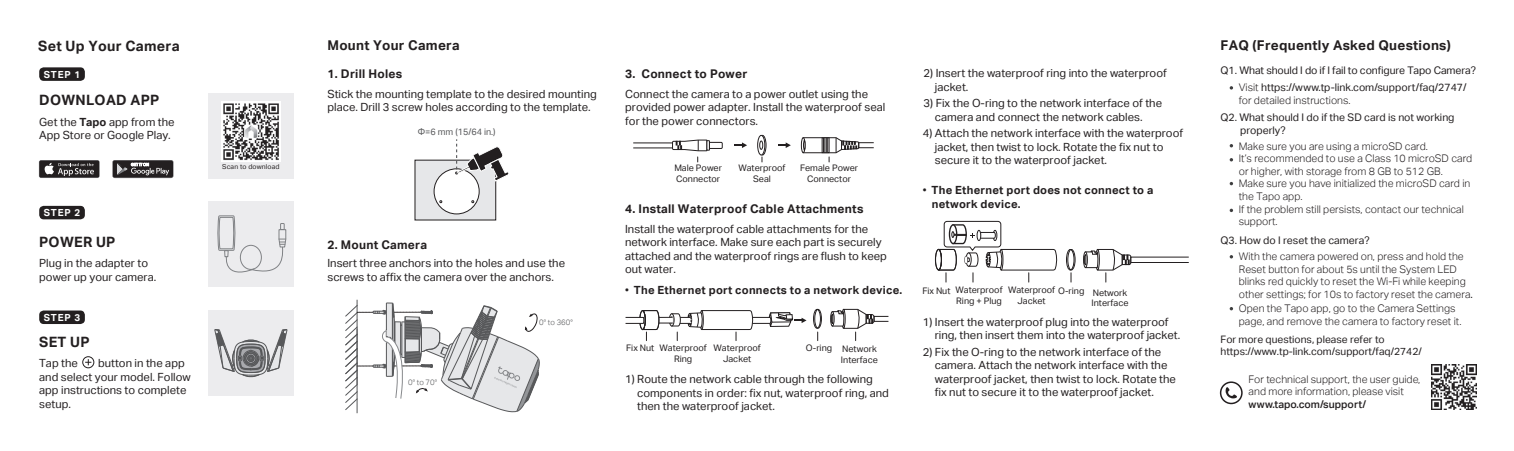
<style>
.page{position:relative;width:1514px;height:451px;background:#fff}
.page>*{position:absolute;margin:0;border:0;box-sizing:border-box;transform-origin:0 0}
.t1{font:14.25px "TP Link Aktiv Bold";letter-spacing:.02em;color:#231f20}
.t2{font:13.5px "TP Link Aktiv Bold";letter-spacing:.02em;color:#231f20}
.t3{font:12px "TP Link Aktiv Bold";letter-spacing:.02em;color:#231f20}
.t4{font:11.25px/13.5px "TP Link Aktiv Regular";color:#231f20}
.t5{font:11.25px/13.5px "TP Link Aktiv Bold";letter-spacing:.02em;color:#231f20}
.t6{font:10.5px/12.6px "TP Link Aktiv Light";color:#231f20}
.t7{font:10.5px/12.6px "TP Link Aktiv Regular";color:#231f20}
.t8{font:10.5px "TP Link Aktiv Medium";color:#231f20}
.t9{font:10.35px/12.5px "TP Link Aktiv Regular";color:#231f20}
.t10{font:9.75px "TP Link Aktiv Bold";letter-spacing:.08em;color:#fff}
.t11{font:9.15px "TP Link Aktiv Regular";color:#57585a}
.t12{font:9px/10.8px "TP Link Aktiv Regular";color:#231f20}
.t13{font:7.8px "TP Link Aktiv Light";color:#57585a}
.t14{font:6.75px "TP Link Aktiv Regular";letter-spacing:.025em;color:#231f20}
.s1{font-family:"TP Link Aktiv Bold"}
.s2{font-family:"TP Link Aktiv Light"}
.s3{font-family:"TP Link Aktiv Regular"}
</style>
<div class="page">
<div style="left:39px;top:67px;width:46px;height:14px;background:#231f20;border-radius:4px"></div>
<div style="left:39px;top:206px;width:46px;height:13px;background:#231f20;border-radius:5px"></div>
<div style="left:39px;top:310px;width:46px;height:14px;background:#231f20;border-radius:4px"></div>
<div style="left:82px;top:356px;width:12px;height:12px;border:1px solid #231f20;border-radius:50%"></div>
<svg style="left:85px;top:359px;width:6px;height:6px"></svg>
<svg style="left:39px;top:160px;width:61px;height:18px"></svg>
<div style="left:39px;top:160px;width:60px;height:18px;background:#231f20;border-radius:2px"></div>
<svg style="left:44px;top:163px;width:50px;height:13px"></svg>
<svg style="left:112px;top:160px;width:61px;height:18px"></svg>
<div style="left:208px;top:201px;width:85px;height:85px;background:#ececee"></div>
<svg style="left:217px;top:215px;width:70px;height:58px"></svg>
<div style="left:208px;top:93px;width:85px;height:85px;background:#ececee"></div>
<img style="left:221px;top:102px;width:60px;height:59px">
<div style="left:208px;top:310px;width:85px;height:85px;background:#ececee"></div>
<svg style="left:215px;top:329px;width:73px;height:48px"></svg>
<div style="left:1220px;top:381px;width:22px;height:23px;border:2px solid #231f20;border-radius:50%"></div>
<svg style="left:1225px;top:387px;width:12px;height:11px"></svg>
<img style="left:1431px;top:364px;width:45px;height:45px">
<svg style="left:1229px;top:86px;width:4px;height:4px"></svg>
<div style="left:415px;top:160px;width:81px;height:60px;background:#e6e7e9"></div>
<div style="left:434px;top:169px;width:45px;height:45px;background:#fff;border-radius:50%"></div>
<div style="left:434px;top:169px;width:45px;height:45px;border:1px solid #231f20;border-radius:50%"></div>
<svg style="left:455px;top:139px;width:54px;height:42px"></svg>
<div style="left:830px;top:311px;width:4px;height:15px;border:1px solid #231f20;border-radius:50%"></div>
<div style="left:873px;top:316px;width:16px;height:6px;border:1px solid #231f20"></div>
<div style="left:813px;top:309px;width:8px;height:19px;border:1px solid #231f20;border-radius:50%"></div>
<svg style="left:814px;top:308px;width:8px;height:32px"></svg>
<svg style="left:831px;top:308px;width:44px;height:32px"></svg>
<svg style="left:625px;top:310px;width:181px;height:30px"></svg>
<div style="left:758px;top:135px;width:8px;height:20px;border:1px solid #231f20;border-radius:50%"></div>
<svg style="left:734px;top:142px;width:13px;height:6px"></svg>
<svg style="left:778px;top:142px;width:13px;height:6px"></svg>
<svg style="left:758px;top:135px;width:7px;height:20px"></svg>
<div style="left:757px;top:135px;width:8px;height:20px;border:1px solid #231f20;border-radius:50%"></div>
<svg style="left:759px;top:141px;width:4px;height:8px"></svg>
<svg style="left:633px;top:139px;width:90px;height:23px"></svg>
<div style="left:801px;top:137px;width:4px;height:16px;border:1px solid #231f20;border-radius:50%"></div>
<div style="left:858px;top:142px;width:16px;height:6px;border:1px solid #231f20"></div>
<svg style="left:802px;top:137px;width:57px;height:25px"></svg>
<div style="left:1083px;top:251px;width:5px;height:17px;border:1px solid #231f20;border-radius:50%"></div>
<div style="left:1130px;top:256px;width:59px;height:7px;border:1px solid #231f20"></div>
<svg style="left:1084px;top:249px;width:47px;height:33px"></svg>
<svg style="left:934px;top:221px;width:124px;height:61px"></svg>
<div style="left:1066px;top:249px;width:8px;height:21px;border:1px solid #231f20;border-radius:50%"></div>
<svg style="left:1067px;top:249px;width:9px;height:33px"></svg>
<hr style="left:357px;top:300px;width:1px;height:84px;background:#57585a">
<svg style="left:345px;top:303px;width:195px;height:109px"></svg>
<p class="t1" style="left:38px;top:37px;width:143px">Set Up Your Camera</p>
<p class="t2" style="left:327px;top:37px;width:134px">Mount Your Camera</p>
<p class="t2" style="left:1220px;top:37px;width:232px">FAQ (Frequently Asked Questions)</p>
<p class="t10" style="left:44px;top:69px;width:38px">STEP 1</p>
<p class="t1" style="left:39px;top:92px;width:122px">DOWNLOAD APP</p>
<p class="t4" style="left:39px;top:115px;width:137px">Get the <span class="s1">Tapo</span> app from the<br>App Store or Google Play.</p>
<p class="t10" style="left:44px;top:207px;width:38px">STEP 2</p>
<p class="t1" style="left:39px;top:233px;width:78px">POWER UP</p>
<p class="t4" style="left:39px;top:256px;width:119px">Plug in the adapter to power up your camera.</p>
<p class="t10" style="left:44px;top:312px;width:38px">STEP 3</p>
<p class="t1" style="left:39px;top:333px;width:52px">SET UP</p>
<p class="t4" style="left:39px;top:356px;width:40px">Tap the</p>
<p class="t4" style="left:39px;top:356px;width:153px;text-indent:59px">button in the app and select your model. Follow app instructions to complete setup.</p>
<p class="t14" style="left:222px;top:162px;width:59px">Scan to download</p>
<p class="t3" style="left:327px;top:66px;width:76px">1. Drill Holes</p>
<p class="t4" style="left:327px;top:87px;width:271px">Stick the mounting template to the desired mounting place. Drill 3 screw holes according to the template.</p>
<p class="t11" style="left:418px;top:126px;width:79px">Φ=6 mm (15/64 in.)</p>
<p class="t3" style="left:625px;top:66px;width:124px">3. Connect to Power</p>
<p class="t4" style="left:625px;top:87px;width:262px">Connect the camera to a power outlet using the provided power adapter. Install the waterproof seal for the power connectors.</p>
<p class="t12" style="left:738px;top:163px;width:49px;text-align:center">Waterproof<br>Seal</p>
<p class="t12" style="left:674px;top:163px;width:49px">Male Power<br>Connector</p>
<p class="t12" style="left:800px;top:163px;width:60px;text-align:center">Female Power<br>Connector</p>
<p class="t4" style="left:935px;top:66px;width:233px;text-indent:-11px">2) Insert the waterproof ring into the waterproof jacket.</p>
<p class="t4" style="left:935px;top:96px;width:229px;text-indent:-11px">3) Fix the O-ring to the network interface of the camera and connect the network cables.</p>
<p class="t4" style="left:935px;top:126px;width:250px;text-indent:-12px">4) Attach the network interface with the waterproof jacket, then twist to lock. Rotate the fix nut to secure it to the waterproof jacket.</p>
<p class="t3" style="left:625px;top:202px;width:240px">4. Install Waterproof Cable Attachments</p>
<p class="t5" style="left:932px;top:184px;width:223px;text-indent:-9px"><span class="s2">•</span> The Ethernet port does not connect to a network device.</p>
<p class="t3" style="left:327px;top:237px;width:101px">2. Mount Camera</p>
<p class="t4" style="left:327px;top:256px;width:239px">Insert three anchors into the holes and use the screws to affix the camera over the anchors.</p>
<p class="t4" style="left:625px;top:222px;width:263px">Install the waterproof cable attachments for the network interface. Make sure each part is securely attached and the waterproof rings are flush to keep out water.</p>
<p class="t5" style="left:625px;top:283px;width:279px"><span class="s2">•</span> The Ethernet port connects to a network device.</p>
<p class="t12" style="left:922px;top:285px;width:82px;text-align:right">Fix Nut Waterproof<br>Ring + Plug</p>
<p class="t12" style="left:1091px;top:287px;width:38px">Network<br>Interface</p>
<p class="t12" style="left:1017px;top:285px;width:68px;text-indent:-10px">Waterproof O-ring<br>Jacket</p>
<p class="t13" style="left:408px;top:378px;width:30px">0° to 70°</p>
<p class="t13" style="left:539px;top:318px;width:35px">0° to 360°</p>
<p class="t12" style="left:674px;top:342px;width:34px;text-indent:-48px">Fix Nut Waterproof<br>Ring</p>
<p class="t12" style="left:806px;top:344px;width:73px;text-align:right">O-ring Network<br>Interface</p>
<p class="t12" style="left:713px;top:342px;width:49px;text-align:center">Waterproof<br>Jacket</p>
<p class="t4" style="left:637px;top:372px;width:253px;text-indent:-12px">1) Route the network cable through the following components in order: fix nut, waterproof ring, and then the waterproof jacket.</p>
<p class="t4" style="left:935px;top:315px;width:247px;text-indent:-12px">1) Insert the waterproof plug into the waterproof ring, then insert them into the waterproof jacket.</p>
<p class="t4" style="left:935px;top:345px;width:243px;text-indent:-12px">2) Fix the O-ring to the network interface of the camera. Attach the network interface with the waterproof jacket, then twist to lock. Rotate the fix nut to secure it to the waterproof jacket.</p>
<p class="t7" style="left:1220px;top:64px;width:257px">Q1. What should I do if I fail to configure Tapo Camera?</p>
<p class="t7" style="left:1240px;top:111px;width:216px;text-indent:-19px">Q2. What should I do if the SD card is not working properly?</p>
<p class="t7" style="left:1239px;top:81px;width:229px"><span class="s2">Visit</span> https://www.tp-link.com/support/faq/2747/</p>
<p class="t6" style="left:1239px;top:94px;width:113px">for detailed instructions.</p>
<p class="t6" style="left:1239px;top:140px;width:235px">Make sure you are using a microSD card.<br>It’s recommended to use a Class 10 microSD card or higher, with storage from 8 GB to 512 GB.<br>Make sure you have initialized the microSD card in the Tapo app.<br>If the problem still persists, contact our technical support.</p>
<p class="t7" style="left:1220px;top:234px;width:151px">Q3. How do I reset the camera?</p>
<p class="t6" style="left:1239px;top:250px;width:235px">With the camera powered on, press and hold the Reset button for about 5s until the System LED blinks red quickly to reset the Wi-Fi while keeping other settings; for 10s to factory reset the camera<span class="s3">.</span></p>
<p class="t6" style="left:1239px;top:302px;width:224px">Open the Tapo app, go to the Camera Settings page, and remove the camera to factory reset it.</p>
<p class="t9" style="left:1220px;top:333px;width:203px">For more questions, please refer to https://www.tp-link.com/support/faq/2742/</p>
<p class="t6" style="left:1248px;top:372px;width:173px">For technical support, the user guide, and more information, please visit</p>
<p class="t8" style="left:1248px;top:398px;width:119px">www.tapo.com/support/</p>
</div>
